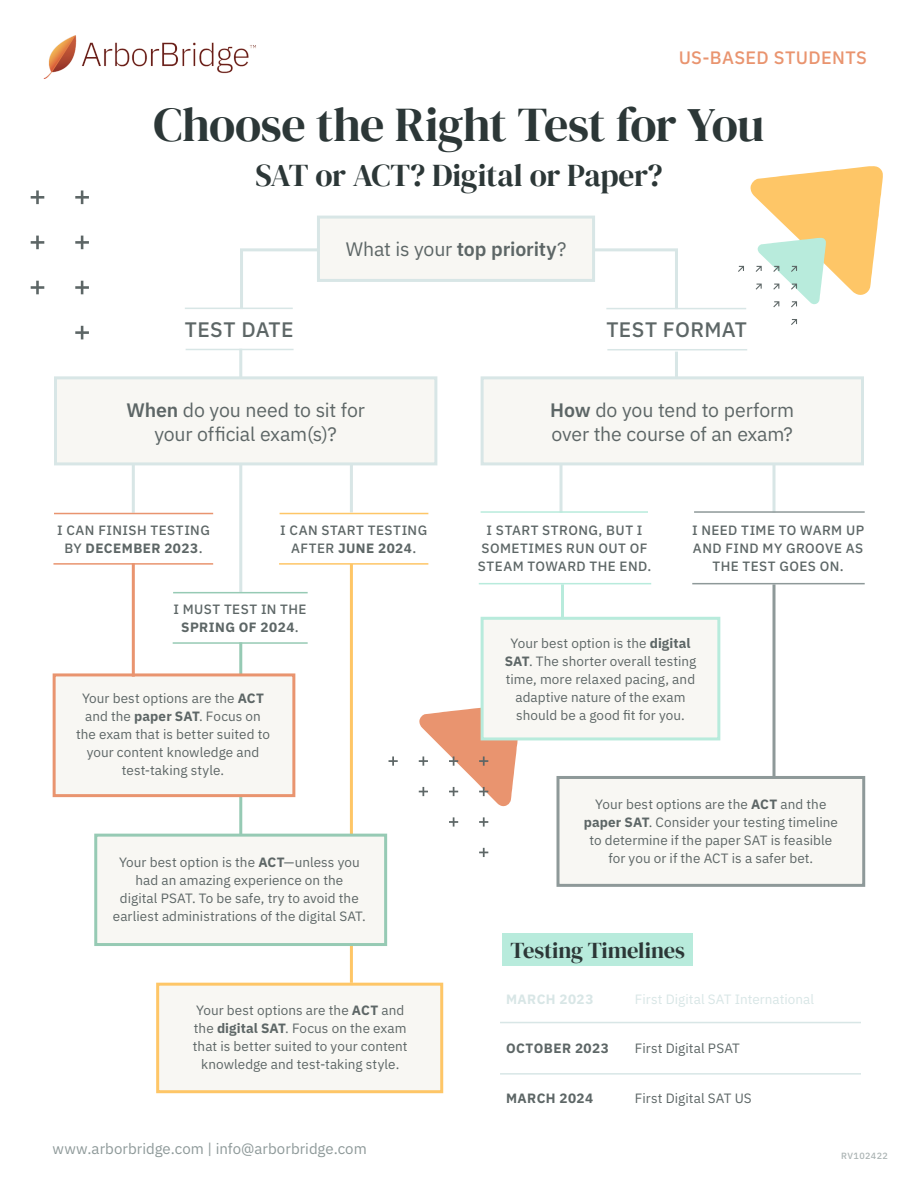
<style>
.page{position:relative;width:918px;height:1188px;background:#fff}
.page>*{position:absolute;margin:0;border:0;box-sizing:border-box;transform-origin:0 0}
.t1{font:48px "DM Serif Display";letter-spacing:-.015em;color:#2c3737}
.t2{font:31.5px "DM Serif Display";letter-spacing:-.015em;color:#2c3737}
.t3{font:22.5px "DM Serif Display";letter-spacing:-.01em;color:#2c3737}
.t4{font:500 21px "IBM Plex Sans";letter-spacing:.02em;color:#5d6666}
.t5{font:19.5px/24px "IBM Plex Sans";letter-spacing:-.01em;color:#5d6666;text-align:center}
.t6{font:500 18px "IBM Plex Sans";letter-spacing:.02em;color:#e9946f}
.t7{font:15px "IBM Plex Sans";letter-spacing:.005em;color:#8e9999}
.t8{font:13.5px/18px "IBM Plex Sans";letter-spacing:.005em;color:#5d6666;text-align:center}
.t9{font:500 13.5px/18px "IBM Plex Sans";letter-spacing:.035em;color:#5d6666;text-align:center}
.t10{font:13.5px "IBM Plex Sans";letter-spacing:.005em;color:#d8e6e6}
.t11{font:700 13.5px "IBM Plex Sans";letter-spacing:.035em;color:#5d6666}
.t12{font:700 13.5px "IBM Plex Sans";letter-spacing:.035em;color:#d8e6e6}
.t13{font:500 9px "IBM Plex Sans";letter-spacing:.04em;color:#aab3b3}
.s1{font-weight:600}
.s2{font-weight:700}
</style>
<div class="page">
<img style="left:43px;top:35px;width:213px;height:44px">
<svg style="left:31px;top:190px;width:13px;height:14px"></svg>
<svg style="left:31px;top:236px;width:13px;height:13px"></svg>
<svg style="left:31px;top:281px;width:13px;height:13px"></svg>
<svg style="left:75px;top:190px;width:14px;height:14px"></svg>
<svg style="left:75px;top:236px;width:14px;height:13px"></svg>
<svg style="left:75px;top:281px;width:14px;height:13px"></svg>
<svg style="left:75px;top:326px;width:14px;height:13px"></svg>
<svg style="left:738px;top:266px;width:6px;height:6px"></svg>
<svg style="left:750px;top:166px;width:133px;height:141px"></svg>
<svg style="left:791px;top:319px;width:6px;height:6px"></svg>
<svg style="left:389px;top:756px;width:9px;height:10px"></svg>
<svg style="left:449px;top:817px;width:9px;height:10px"></svg>
<svg style="left:419px;top:704px;width:102px;height:103px"></svg>
<svg style="left:479px;top:817px;width:9px;height:10px"></svg>
<svg style="left:479px;top:848px;width:9px;height:9px"></svg>
<hr style="left:240px;top:248px;width:438px;height:3px;background:#d8e6e6">
<hr style="left:675px;top:250px;width:3px;height:59px;background:#d8e6e6">
<svg style="left:772px;top:584px;width:4px;height:192px"></svg>
<hr style="left:561px;top:584px;width:3px;height:100px;background:#b8ebdc">
<hr style="left:239px;top:642px;width:3px;height:206px;background:#96cab4">
<hr style="left:350px;top:436px;width:3px;height:76px;background:#d8e6e6">
<hr style="left:132px;top:436px;width:3px;height:77px;background:#d8e6e6">
<hr style="left:675px;top:352px;width:3px;height:70px;background:#d8e6e6">
<hr style="left:239px;top:349px;width:3px;height:243px;background:#d8e6e6">
<div style="left:317px;top:216px;width:278px;height:66px;background:#f8f7f3;border:3px solid #d8e6e6"></div>
<div style="left:54px;top:376px;width:383px;height:89px;background:#f8f7f3;border:3px solid #d8e6e6"></div>
<div style="left:53px;top:673px;width:242px;height:124px;background:#f8f7f3;border:3px solid #e9946f"></div>
<div style="left:481px;top:617px;width:239px;height:123px;background:#f8f7f3;border:3px solid #b8ebdc"></div>
<div style="left:556px;top:776px;width:309px;height:111px;background:#f8f7f3;border:3px solid #8e9999"></div>
<hr style="left:240px;top:250px;width:3px;height:59px;background:#d8e6e6">
<hr style="left:560px;top:436px;width:2px;height:77px;background:#d8e6e6">
<svg style="left:772px;top:465px;width:4px;height:46px"></svg>
<div style="left:481px;top:376px;width:383px;height:89px;background:#f8f7f3;border:3px solid #d8e6e6"></div>
<hr style="left:132px;top:563px;width:3px;height:114px;background:#e9946f">
<hr style="left:350px;top:564px;width:3px;height:419px;background:#fec667">
<div style="left:94px;top:834px;width:293px;height:112px;background:#f8f7f3;border:3px solid #96cab4"></div>
<hr style="left:185px;top:308px;width:108px;height:1px;background:#d8e6e6">
<hr style="left:186px;top:349px;width:108px;height:1px;background:#d8e6e6">
<hr style="left:606px;top:308px;width:140px;height:1px;background:#d8e6e6">
<hr style="left:607px;top:349px;width:140px;height:1px;background:#d8e6e6">
<hr style="left:481px;top:511px;width:167px;height:2px;background:#b8ebdc">
<hr style="left:479px;top:583px;width:172px;height:1px;background:#b8ebdc">
<hr style="left:694px;top:511px;width:171px;height:2px;background:#8e9999">
<hr style="left:692px;top:583px;width:173px;height:1px;background:#8e9999">
<div style="left:156px;top:983px;width:287px;height:110px;background:#f8f7f3;border:3px solid #fec667"></div>
<hr style="left:500px;top:1022px;width:361px;height:1px;background:#d8e6e6">
<hr style="left:500px;top:1073px;width:361px;height:2px;background:#d8e6e6">
<div style="left:503px;top:934px;width:190px;height:32px;background:#b8ebdc"></div>
<hr style="left:54px;top:513px;width:159px;height:1px;background:#e9946f">
<hr style="left:53px;top:563px;width:160px;height:2px;background:#e9946f">
<hr style="left:280px;top:513px;width:148px;height:1px;background:#fec667">
<hr style="left:279px;top:563px;width:149px;height:2px;background:#fec667">
<hr style="left:173px;top:592px;width:135px;height:1px;background:#96cab4">
<hr style="left:173px;top:642px;width:135px;height:2px;background:#96cab4">
<h3 class="t6" style="left:679px;top:43px;width:190px">US-BASED STUDENTS</h3>
<h1 class="t1" style="left:154px;top:92px;width:612px">Choose the Right Test for You</h1>
<h2 class="t2" style="left:255px;top:153px;width:409px">SAT or ACT? Digital or Paper?</h2>
<h3 class="t4" style="left:185px;top:313px;width:110px">TEST DATE</h3>
<h3 class="t5" style="left:346px;top:236px;width:222px">What is your <span class="s1">top priority</span>?</h3>
<h3 class="t4" style="left:606px;top:313px;width:142px">TEST FORMAT</h3>
<h3 class="t5" style="left:126px;top:396px;width:240px"><span class="s1">When</span> do you need to sit for your official exam(s)?</h3>
<p class="t9" style="left:57px;top:520px;width:154px">I CAN FINISH TESTING<br>BY <span class="s2">DECEMBER 2023</span>.</p>
<p class="t9" style="left:280px;top:520px;width:148px">I CAN START TESTING<br>AFTER <span class="s2">JUNE 2024</span>.</p>
<p class="t9" style="left:173px;top:599px;width:135px">I MUST TEST IN THE<br><span class="s2">SPRING OF 2024</span>.</p>
<p class="t8" style="left:76px;top:688px;width:196px">Your best options are the <span class="s2">ACT </span>and the <span class="s2">paper SAT</span>. Focus on the exam that is better suited to your content knowledge and test-taking style.</p>
<p class="t8" style="left:113px;top:852px;width:255px">Your best option is the <span class="s2">ACT</span>—unless you had an amazing experience on the<br>digital PSAT. To be safe, try to avoid the earliest administrations of the digital SAT.</p>
<p class="t8" style="left:193px;top:1001px;width:216px">Your best options are the <span class="s2">ACT</span> and the <span class="s2">digital SAT</span>. Focus on the exam that is better suited to your content knowledge and test-taking style.</p>
<h3 class="t5" style="left:550px;top:396px;width:246px;text-align:left"><span class="s1">How</span> do you tend to perform over the course of an exam?</h3>
<p class="t9" style="left:478px;top:520px;width:175px">I START STRONG, BUT I<br>SOMETIMES RUN OUT OF<br>STEAM TOWARD THE END.</p>
<p class="t9" style="left:692px;top:520px;width:174px">I NEED TIME TO WARM UP<br>AND FIND MY GROOVE AS<br>THE TEST GOES ON.</p>
<p class="t8" style="left:505px;top:633px;width:193px">Your best option is the <span class="s2">digital<br>SAT</span>. The shorter overall testing time, more relaxed pacing, and adaptive nature of the exam should be a good fit for you.</p>
<p class="t8" style="left:584px;top:794px;width:256px">Your best options are the <span class="s2">ACT</span> and the <span class="s2">paper SAT</span>. Consider your testing timeline to determine if the paper SAT is feasible for you or if the ACT is a safer bet.</p>
<h3 class="t3" style="left:511px;top:935px;width:176px">Testing Timelines</h3>
<p class="t12" style="left:506px;top:988px;width:89px">MARCH 2023</p>
<p class="t10" style="left:635px;top:989px;width:181px">First Digital SAT International</p>
<p class="t11" style="left:506px;top:1038px;width:105px">OCTOBER 2023</p>
<p class="t8" style="left:635px;top:1038px;width:107px">First Digital PSAT</p>
<p class="t11" style="left:506px;top:1088px;width:89px">MARCH 2024</p>
<p class="t8" style="left:635px;top:1088px;width:118px">First Digital SAT US</p>
<p class="t7" style="left:52px;top:1138px;width:316px">www.arborbridge.com | info@arborbridge.com</p>
<p class="t13" style="left:841px;top:1149px;width:48px">RV102422</p>
</div>
